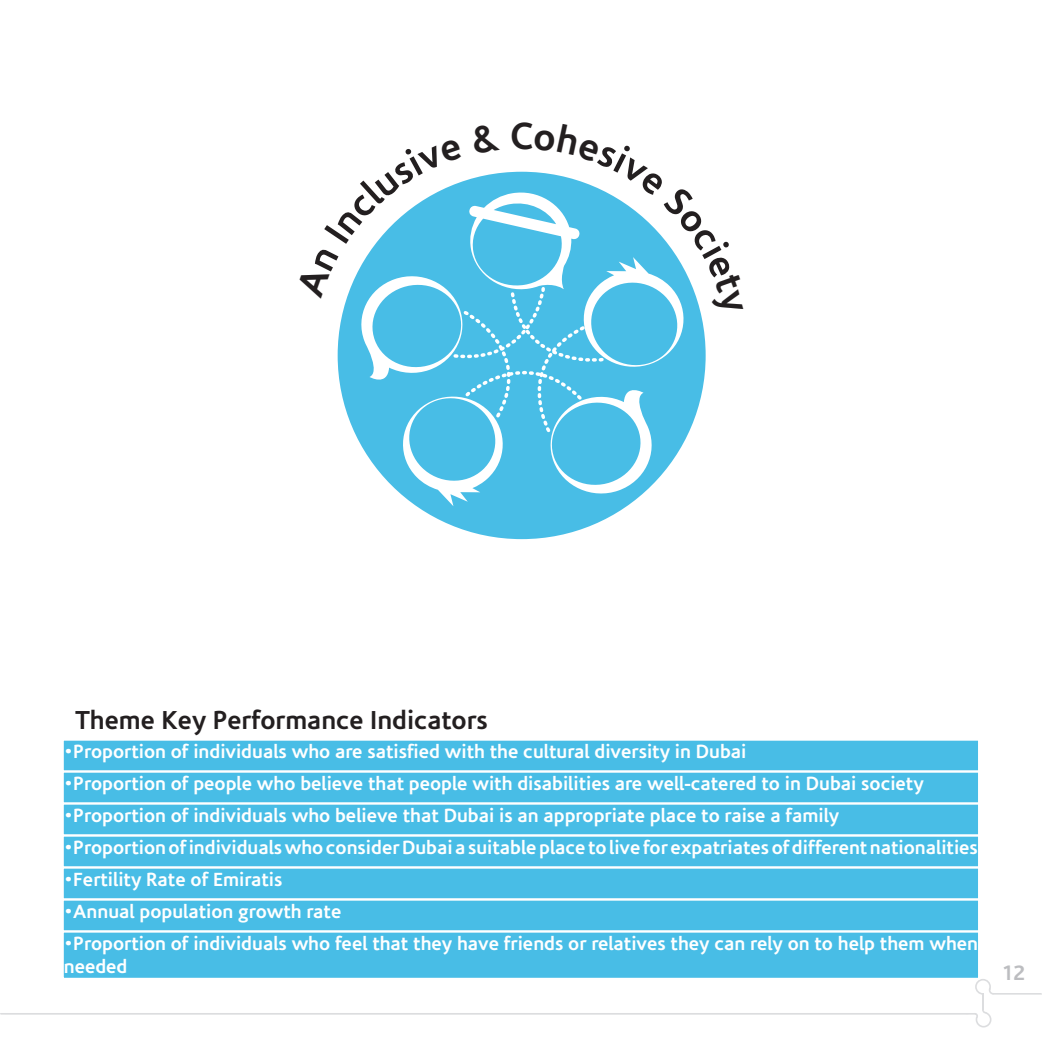
<style>
.page{position:relative;width:1042px;height:1042px;background:#fff}
.page>*{position:absolute;margin:0;border:0;box-sizing:border-box;transform-origin:0 0}
.t1{font:700 38.5px "Corisande";color:#231f20}
.t2{font:700 26.25px "Corisande";color:#231f20}
.t3{font:700 21px "Corisande";color:#bcbdc0}
.t4{font:700 19.25px/23.1px "Corisande";color:#fff}
</style>
<div class="page">
<svg style="left:0;top:979px;width:1042px;height:48px"></svg>
<div style="left:338px;top:172px;width:367px;height:367px;background:#48bde6;border-radius:50%"></div>
<div style="left:63px;top:740px;width:916px;height:31px;background:#48bde6"></div>
<div style="left:62px;top:739px;width:918px;height:33px;border:2px solid #fff"></div>
<div style="left:63px;top:772px;width:916px;height:31px;background:#48bde6"></div>
<div style="left:62px;top:771px;width:918px;height:33px;border:2px solid #fff"></div>
<div style="left:63px;top:804px;width:916px;height:31px;background:#48bde6"></div>
<div style="left:62px;top:803px;width:918px;height:33px;border:2px solid #fff"></div>
<div style="left:63px;top:836px;width:916px;height:31px;background:#48bde6"></div>
<div style="left:62px;top:835px;width:918px;height:33px;border:2px solid #fff"></div>
<div style="left:63px;top:868px;width:916px;height:31px;background:#48bde6"></div>
<div style="left:62px;top:867px;width:918px;height:33px;border:2px solid #fff"></div>
<div style="left:63px;top:900px;width:916px;height:31px;background:#48bde6"></div>
<div style="left:62px;top:899px;width:918px;height:33px;border:2px solid #fff"></div>
<div style="left:63px;top:932px;width:916px;height:46px;background:#48bde6"></div>
<div style="left:62px;top:931px;width:918px;height:48px;border:2px solid #fff"></div>
<svg style="left:337px;top:171px;width:369px;height:335px"></svg>
<p class="t1" style="left:510px;top:113px;width:25px">C</p>
<p class="t2" style="left:76px;top:705px;width:414px">Theme Key Performance Indicators</p>
<p class="t4" style="left:64px;top:740px;width:684px">•Proportion of individuals who are satisfied with the cultural diversity in Dubai</p>
<p class="t4" style="left:64px;top:772px;width:861px">•Proportion of people who believe that people with disabilities are well-catered to in Dubai society</p>
<p class="t4" style="left:64px;top:804px;width:777px">•Proportion of individuals who believe that Dubai is an appropriate place to raise a family</p>
<p class="t4" style="left:64px;top:836px;width:915px">•ProportionofindividualswhoconsiderDubaiasuitableplacetoliveforexpatriatesofdifferentnationalities</p>
<p class="t4" style="left:64px;top:868px;width:220px">•Fertility Rate of Emiratis</p>
<p class="t4" style="left:64px;top:900px;width:279px">•Annual population growth rate</p>
<p class="t4" style="left:64px;top:932px;width:916px">•Proportion of individuals who feel that they have friends or relatives they can rely on to help them when needed</p>
<p class="t3" style="left:1002px;top:960px;width:25px">12</p>
</div>
